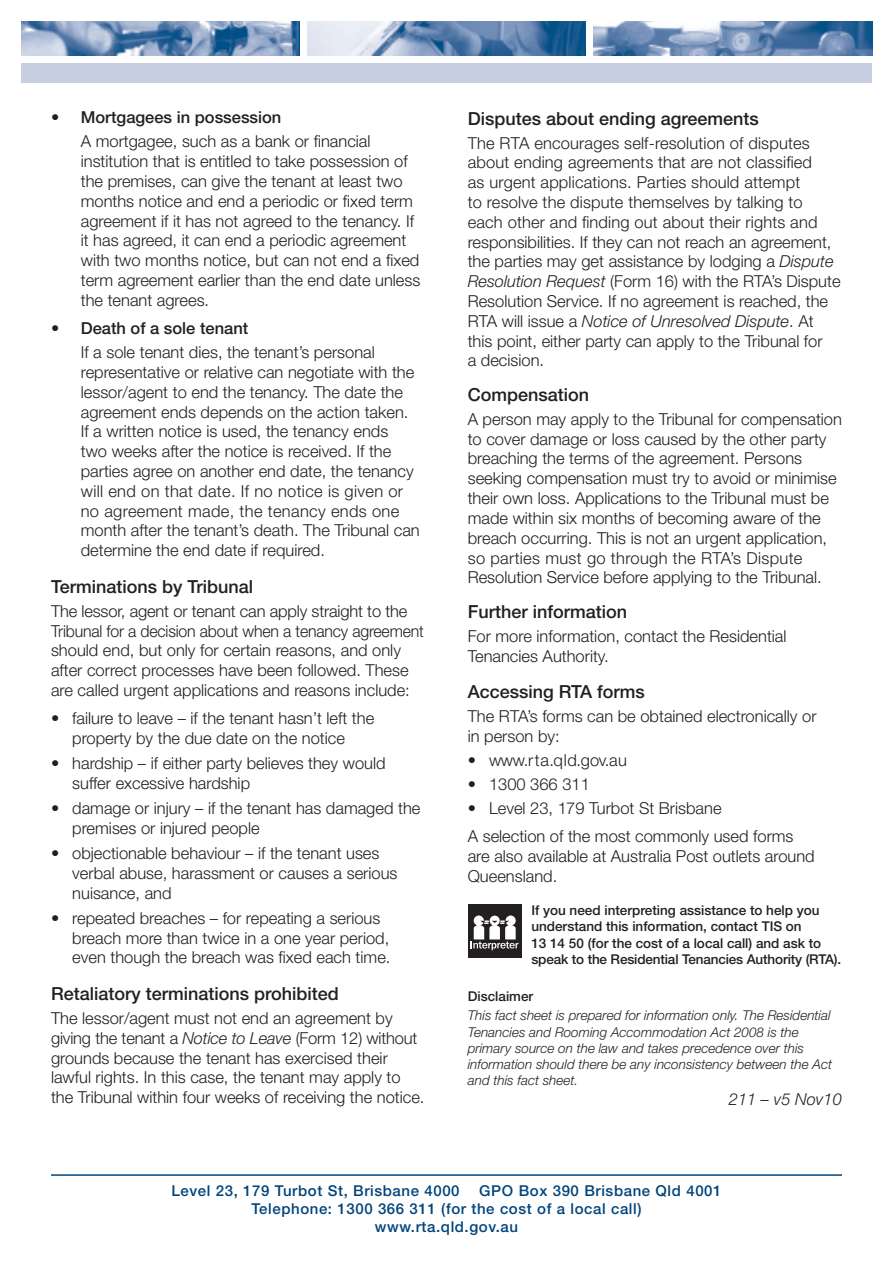
<style>
.page{position:relative;width:893px;height:1263px;background:#fff}
.page>*{position:absolute;margin:0;border:0;box-sizing:border-box;transform-origin:0 0}
.t1{font:500 18px "Helvetica Neue";color:#231f20}
.t2{font:300 16.5px/19.8px "Helvetica Neue";color:#231f20}
.t3{font:500 16.5px "Helvetica Neue";color:#231f20}
.t4{font:300 16.5px "Helvetica Neue";letter-spacing:.02em;color:#231f20}
.t5{font:italic 300 16.5px "Helvetica Neue";color:#231f20}
.t6{font:500 15px "Helvetica Neue";letter-spacing:.04em;color:#00447b}
.t7{font:italic 300 13.5px/16.2px "Helvetica Neue";color:#231f20}
.t8{font:500 13.5px/16.2px "Helvetica Neue";color:#231f20}
.s1{font-weight:500;font-style:italic}
.s2{font-style:italic}
</style>
<div class="page">
<div style="left:21px;top:64px;width:851px;height:19px;background:#c6cfe2"></div>
<hr style="left:51px;top:1174px;width:791px;height:2px;background:#00447b">
<img style="left:21px;top:21px;width:278px;height:34px">
<img style="left:594px;top:21px;width:278px;height:34px">
<img style="left:308px;top:21px;width:277px;height:34px">
<div style="left:468px;top:904px;width:54px;height:53px;background:#231f20"></div>
<svg style="left:471px;top:915px;width:47px;height:35px"></svg>
<p class="t3" style="left:51px;top:108px;width:232px">• Mortgagees in possession</p>
<p class="t2" style="left:81px;top:131px;width:341px">A mortgagee, such as a bank or financial institution that is entitled to take possession of the premises, can give the tenant at least two months notice and end a periodic or fixed term agreement if it has not agreed to the tenancy. If it has agreed, it can end a periodic agreement with two months notice, but can not end a fixed term agreement earlier than the end date unless the tenant agrees.</p>
<p class="t3" style="left:51px;top:318px;width:199px">• Death of a sole tenant</p>
<p class="t2" style="left:81px;top:342px;width:340px">If a sole tenant dies, the tenant’s personal representative or relative can negotiate with the lessor/agent to end the tenancy. The date the agreement ends depends on the action taken.<br>If a written notice is used, the tenancy ends<br>two weeks after the notice is received. If the parties agree on another end date, the tenancy will end on that date. If no notice is given or no agreement made, the tenancy ends one month after the tenant’s death. The Tribunal can determine the end date if required.</p>
<p class="t1" style="left:51px;top:576px;width:204px">Terminations by Tribunal</p>
<p class="t2" style="left:51px;top:601px;width:374px">The lessor, agent or tenant can apply straight to the Tribunal for a decision about when a tenancy agreement should end, but only for certain reasons, and only after correct processes have been followed. These are called urgent applications and reasons include:</p>
<p class="t2" style="left:51px;top:708px;width:325px;text-align:center"><span class="s1">•</span> failure to leave – if the tenant hasn’t left the property by the due date on the notice</p>
<p class="t2" style="left:72px;top:753px;width:315px;text-indent:-21px"><span class="s1">•</span> hardship – if either party believes they would suffer excessive hardship</p>
<p class="t2" style="left:72px;top:798px;width:350px;text-indent:-21px"><span class="s1">•</span> damage or injury – if the tenant has damaged the premises or injured people</p>
<p class="t2" style="left:72px;top:843px;width:327px;text-indent:-21px"><span class="s1">•</span> objectionable behaviour – if the tenant uses verbal abuse, harassment or causes a serious nuisance, and</p>
<p class="t2" style="left:72px;top:908px;width:320px;text-indent:-21px"><span class="s1">•</span> repeated breaches – for repeating a serious breach more than twice in a one year period, even though the breach was fixed each time.</p>
<p class="t1" style="left:51px;top:983px;width:289px">Retaliatory terminations prohibited</p>
<p class="t2" style="left:51px;top:1008px;width:375px">The lessor/agent must not end an agreement by giving the tenant a <span class="s2">Notice to Leave</span> (Form 12) without grounds because the tenant has exercised their lawful rights. In this case, the tenant may apply to the Tribunal within four weeks of receiving the notice.</p>
<p class="t1" style="left:468px;top:107px;width:293px">Disputes about ending agreements</p>
<p class="t2" style="left:468px;top:133px;width:374px">The RTA encourages self-resolution of disputes about ending agreements that are not classified<br>as urgent applications. Parties should attempt<br>to resolve the dispute themselves by talking to each other and finding out about their rights and responsibilities. If they can not reach an agreement, the parties may get assistance by lodging a <span class="s2">Dispute Resolution Request</span> (Form 16) with the RTA’s Dispute Resolution Service. If no agreement is reached, the RTA will issue a <span class="s2">Notice of Unresolved Dispute</span>. At this point, either party can apply to the Tribunal for<br>a decision.</p>
<p class="t1" style="left:468px;top:384px;width:123px">Compensation</p>
<p class="t2" style="left:468px;top:409px;width:376px">A person may apply to the Tribunal for compensation to cover damage or loss caused by the other party breaching the terms of the agreement. Persons seeking compensation must try to avoid or minimise their own loss. Applications to the Tribunal must be made within six months of becoming aware of the breach occurring. This is not an urgent application, so parties must go through the RTA’s Dispute Resolution Service before applying to the Tribunal.</p>
<p class="t1" style="left:468px;top:600px;width:161px">Further information</p>
<p class="t2" style="left:468px;top:626px;width:320px">For more information, contact the Residential<br>Tenancies Authority.</p>
<p class="t1" style="left:468px;top:681px;width:179px">Accessing RTA forms</p>
<p class="t2" style="left:468px;top:706px;width:350px">The RTA’s forms can be obtained electronically or in person by:</p>
<p class="t4" style="left:468px;top:750px;width:161px">• www.rta.qld.gov.au</p>
<p class="t2" style="left:468px;top:774px;width:124px">• 1300 366 311</p>
<p class="t2" style="left:468px;top:794px;width:327px;line-height:28.3px">• Level 23, 179 Turbot St Brisbane<br>A selection of the most commonly used forms</p>
<p class="t2" style="left:468px;top:846px;width:348px">are also available at Australia Post outlets around<br>Queensland.</p>
<p class="t8" style="left:531px;top:902px;width:311px">If you need interpreting assistance to help you understand this information, contact TIS on<br>13 14 50 (for the cost of a local call) and ask to speak to the Residential Tenancies Authority (RTA).</p>
<p class="t8" style="left:468px;top:988px;width:67px">Disclaimer</p>
<p class="t7" style="left:468px;top:1007px;width:366px">This fact sheet is prepared for information only. The Residential Tenancies and Rooming Accommodation Act 2008 is the primary source on the law and takes precedence over this information should there be any inconsistency between the Act and this fact sheet.</p>
<p class="t5" style="left:729px;top:1089px;width:115px">211 – v5 Nov10</p>
<p class="t6" style="left:171px;top:1182px;width:290px">Level 23, 179 Turbot St, Brisbane 4000</p>
<p class="t6" style="left:479px;top:1182px;width:244px">GPO Box 390 Brisbane Qld 4001</p>
<p class="t6" style="left:251px;top:1200px;width:392px">Telephone: 1300 366 311 (for the cost of a local call)</p>
<p class="t6" style="left:375px;top:1218px;width:145px">www.rta.qld.gov.au</p>
</div>
